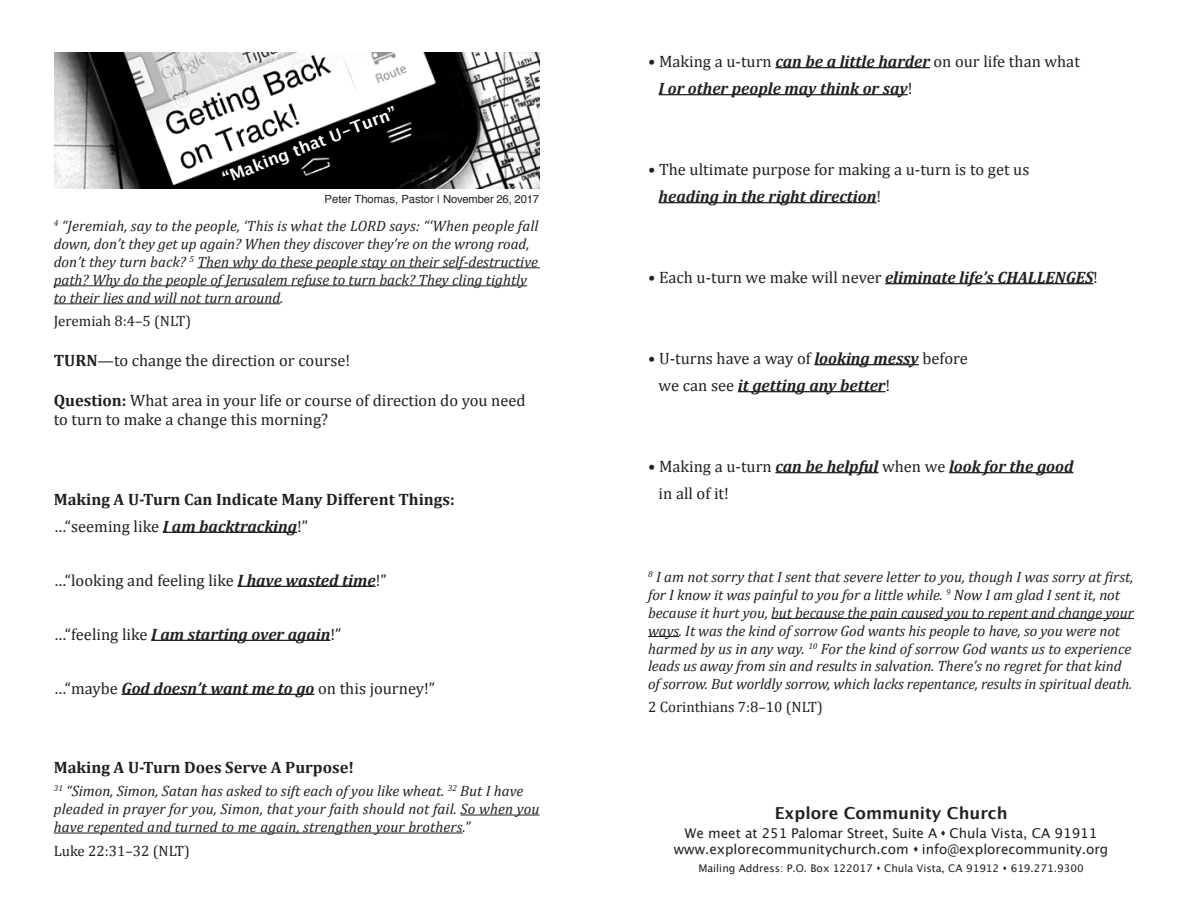
<style>
.page{position:relative;width:1188px;height:918px;background:#fff}
.page>*{position:absolute;margin:0;border:0;box-sizing:border-box;transform-origin:0 0}
.t1{font:16.5px/19.8px "Cambria";color:#231f20}
.t2{font:italic 700 16.5px "Cambria";color:#231f20}
.t3{font:700 16.5px "Cambria";color:#231f20}
.t4{font:700 16.5px "Lucida Grande";color:#231f20}
.Bullet_Points{font:700 16.5px "Lucida Grande";color:#fff}
.Italicized_Verses{font:italic 15px/18px "Cambria";letter-spacing:-.005em;color:#231f20}
.Italicized_Verses-2{font:15px "Cambria";color:#231f20}
.t5{font:13.5px "Lucida Grande";color:#231f20}
.t6{font:11.25px "Helvetica";color:#231f20}
.t7{font:10.5px "Lucida Grande";color:#231f20}
.s1{font-weight:700}
.s2{font-weight:700;font-style:italic}
.s3{font-weight:400;font-style:normal}
</style>
<div class="page">
<img style="left:54px;top:53px;width:486px;height:136px">
<hr style="left:197px;top:267px;width:343px;height:1px;background:#231f20">
<hr style="left:54px;top:285px;width:473px;height:1px;background:#231f20">
<hr style="left:54px;top:303px;width:226px;height:1px;background:#231f20">
<hr style="left:163px;top:532px;width:134px;height:1px;background:#231f20">
<hr style="left:237px;top:586px;width:139px;height:1px;background:#231f20">
<hr style="left:151px;top:640px;width:179px;height:1px;background:#231f20">
<hr style="left:121px;top:694px;width:194px;height:1px;background:#231f20">
<hr style="left:461px;top:815px;width:79px;height:1px;background:#231f20">
<hr style="left:54px;top:833px;width:409px;height:1px;background:#231f20">
<hr style="left:775px;top:67px;width:155px;height:1px;background:#231f20">
<hr style="left:659px;top:94px;width:249px;height:1px;background:#231f20">
<hr style="left:659px;top:202px;width:218px;height:1px;background:#231f20">
<hr style="left:885px;top:283px;width:208px;height:1px;background:#231f20">
<hr style="left:814px;top:364px;width:105px;height:1px;background:#231f20">
<hr style="left:738px;top:391px;width:147px;height:1px;background:#231f20">
<hr style="left:775px;top:472px;width:104px;height:1px;background:#231f20">
<hr style="left:949px;top:472px;width:124px;height:1px;background:#231f20">
<hr style="left:771px;top:618px;width:363px;height:1px;background:#231f20">
<hr style="left:648px;top:636px;width:31px;height:1px;background:#231f20">
<p class="Bullet_Points" style="left:218px;top:166px;width:187px;rotate:-21deg">“Making that U-Turn”</p>
<p class="Italicized_Verses" style="left:54px;top:216px;width:486px"><sup>4</sup> “Jeremiah, say to the people, ‘This is what the LORD says: “‘When people fall down, don’t they get up again? When they discover they’re on the wrong road, don’t they turn back? <sup>5</sup> Then why do these people stay on their self-destructive path? Why do the people of Jerusalem refuse to turn back? They cling tightly to their lies and will not turn around.</p>
<p class="Italicized_Verses-2" style="left:54px;top:312px;width:139px">Jeremiah 8:4–5 (NLT)</p>
<p class="t1" style="left:54px;top:350px;width:298px"><span class="s1">TURN</span>—to change the direction or course!</p>
<p class="t1" style="left:54px;top:390px;width:473px"><span class="s1">Question:</span> What area in your life or course of direction do you need to turn to make a change this morning?</p>
<p class="t6" style="left:325px;top:190px;width:216px">Peter Thomas, Pastor | November 26, 2017</p>
<p class="t3" style="left:54px;top:489px;width:402px">Making A U-Turn Can Indicate Many Different Things:</p>
<p class="t1" style="left:54px;top:516px;width:256px">…“seeming like <span class="s2">I am backtracking</span>!”</p>
<p class="t1" style="left:54px;top:570px;width:334px">…“looking and feeling like <span class="s2">I have wasted time</span>!”</p>
<p class="t2" style="left:54px;top:624px;width:289px"><span class="s3">…“feeling like</span> I am starting over again<span class="s3">!”</span></p>
<p class="t1" style="left:54px;top:678px;width:383px">…“maybe <span class="s2">God doesn’t want me to go</span> on this journey!”</p>
<p class="t3" style="left:54px;top:757px;width:302px">Making A U-Turn Does Serve A Purpose!</p>
<p class="Italicized_Verses" style="left:54px;top:782px;width:487px"><sup>31</sup> “Simon, Simon, Satan has asked to sift each of you like wheat. <sup>32</sup> But I have pleaded in prayer for you, Simon, that your faith should not fail. So when you have repented and turned to me again, strengthen your brothers.”</p>
<p class="Italicized_Verses-2" style="left:54px;top:841px;width:138px">Luke 22:31–32 (NLT)</p>
<p class="t1" style="left:648px;top:51px;width:433px">• Making a u-turn <span class="s2">can be a little harder</span> on our life than what</p>
<p class="t2" style="left:659px;top:78px;width:255px">I or other people may think or say<span class="s3">!</span></p>
<p class="t1" style="left:648px;top:159px;width:383px">• The ultimate purpose for making a u-turn is to get us</p>
<p class="t2" style="left:659px;top:186px;width:224px">heading in the right direction<span class="s3">!</span></p>
<p class="t1" style="left:648px;top:267px;width:451px">• Each u-turn we make will never <span class="s2">eliminate life’s CHALLENGES</span>!</p>
<p class="t1" style="left:648px;top:348px;width:321px">• U-turns have a way of <span class="s2">looking messy</span> before</p>
<p class="t2" style="left:659px;top:375px;width:233px"><span class="s3">we can see</span> it getting any better<span class="s3">!</span></p>
<p class="t2" style="left:648px;top:456px;width:427px"><span class="s3">• Making a u-turn</span> can be helpful <span class="s3">when we</span> look for the good</p>
<p class="t1" style="left:659px;top:483px;width:72px">in all of it!</p>
<p class="Italicized_Verses" style="left:648px;top:567px;width:487px"><sup>8</sup> I am not sorry that I sent that severe letter to you, though I was sorry at first, for I know it was painful to you for a little while. <sup>9</sup> Now I am glad I sent it, not because it hurt you, but because the pain caused you to repent and change your ways. It was the kind of sorrow God wants his people to have, so you were not harmed by us in any way. <sup>10</sup> For the kind of sorrow God wants us to experience</p>
<p class="Italicized_Verses" style="left:648px;top:657px;width:486px">leads us away from sin and results in salvation. There’s no regret for that kind of sorrow. But worldly sorrow, which lacks repentance, results in spiritual death.</p>
<p class="Italicized_Verses-2" style="left:648px;top:698px;width:176px">2 Corinthians 7:8–10 (NLT)</p>
<p class="t4" style="left:775px;top:799px;width:234px">Explore Community Church</p>
<p class="t5" style="left:685px;top:826px;width:414px">We meet at 251 Palomar Street, Suite A ▲ Chula Vista, CA 91911</p>
<p class="t5" style="left:674px;top:842px;width:436px">www.explorecommunitychurch.com ▲ info@explorecommunity.org</p>
<p class="t7" style="left:698px;top:863px;width:387px">Mailing Address: P.O. Box 122017 ▲ Chula Vista, CA 91912 ▲ 619.271.9300</p>
</div>
